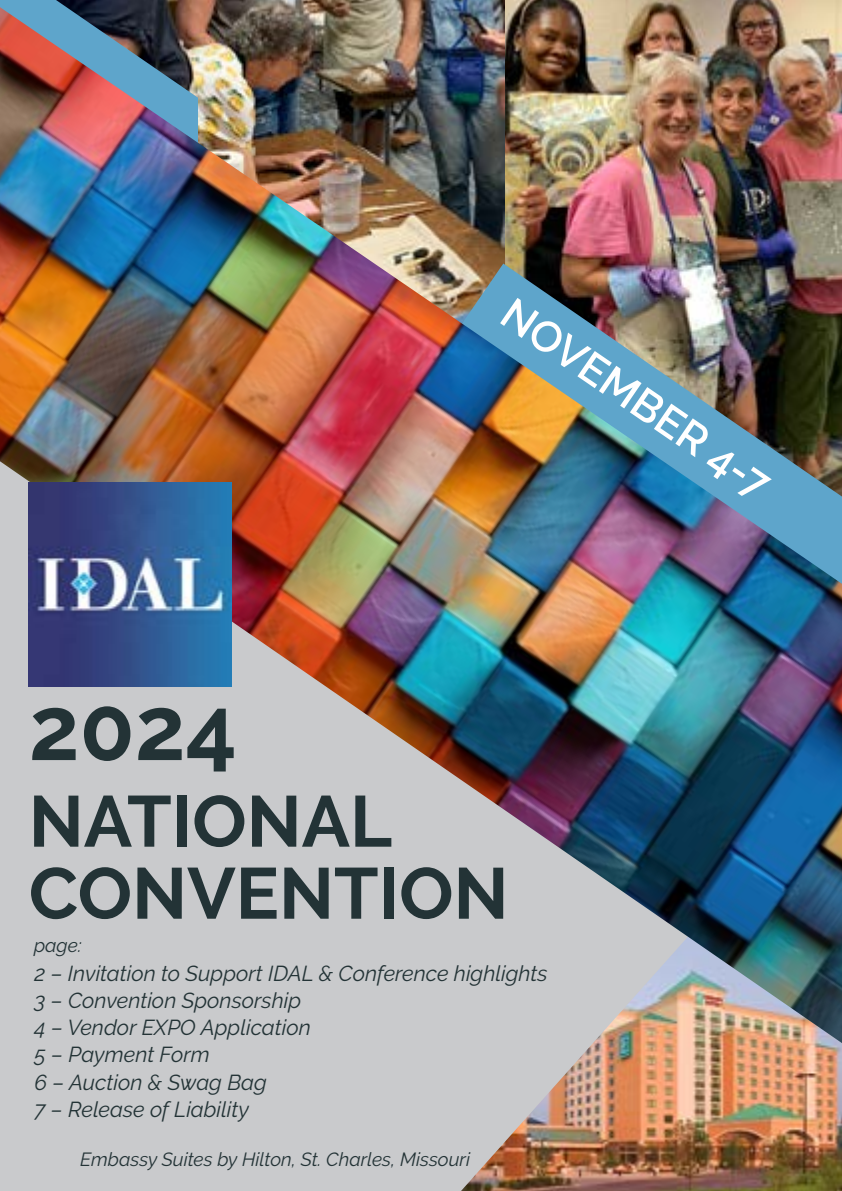
<style>
.page{position:relative;width:842px;height:1191px;background:#fff}
.page>*{position:absolute;margin:0;border:0;box-sizing:border-box;transform-origin:0 0}
.t1{font:700 90px "Raleway";color:#233336}
.t2{font:700 72px/72px "Raleway";color:#233336}
.t3{font:600 43.2px "Raleway";color:#fff}
.t4{font:italic 21.6px/27px "Raleway";color:#233336}
.t5{font:italic 19px "Raleway";color:#233336}
</style>
<div class="page">
<img style="left:755px;top:1043px;width:87px;height:148px">
<img style="left:0;top:1043px;width:755px;height:148px">
<img style="left:0;top:7px;width:842px;height:1036px">
<img style="left:28px;top:483px;width:203px;height:203px">
<h1 class="t1" style="left:29px;top:677px;width:210px">2024</h1>
<h3 class="t3" style="left:521px;top:287px;width:317px;rotate:35deg">NOVEMBER 4-7</h3>
<h2 class="t2" style="left:29px;top:785px;width:481px">NATIONAL<br>CONVENTION</h2>
<p class="t5" style="left:34px;top:934px;width:49px">page:</p>
<p class="t4" style="left:34px;top:960px;width:515px">2 – Invitation to Support IDAL &amp; Conference highlights<br>3 – Convention Sponsorship<br>4 – Vendor EXPO Application<br>5 – Payment Form<br>6 – Auction &amp; Swag Bag<br>7 – Release of Liability</p>
<p class="t5" style="left:80px;top:1148px;width:391px">Embassy Suites by Hilton, St. Charles, Missouri</p>
</div>
